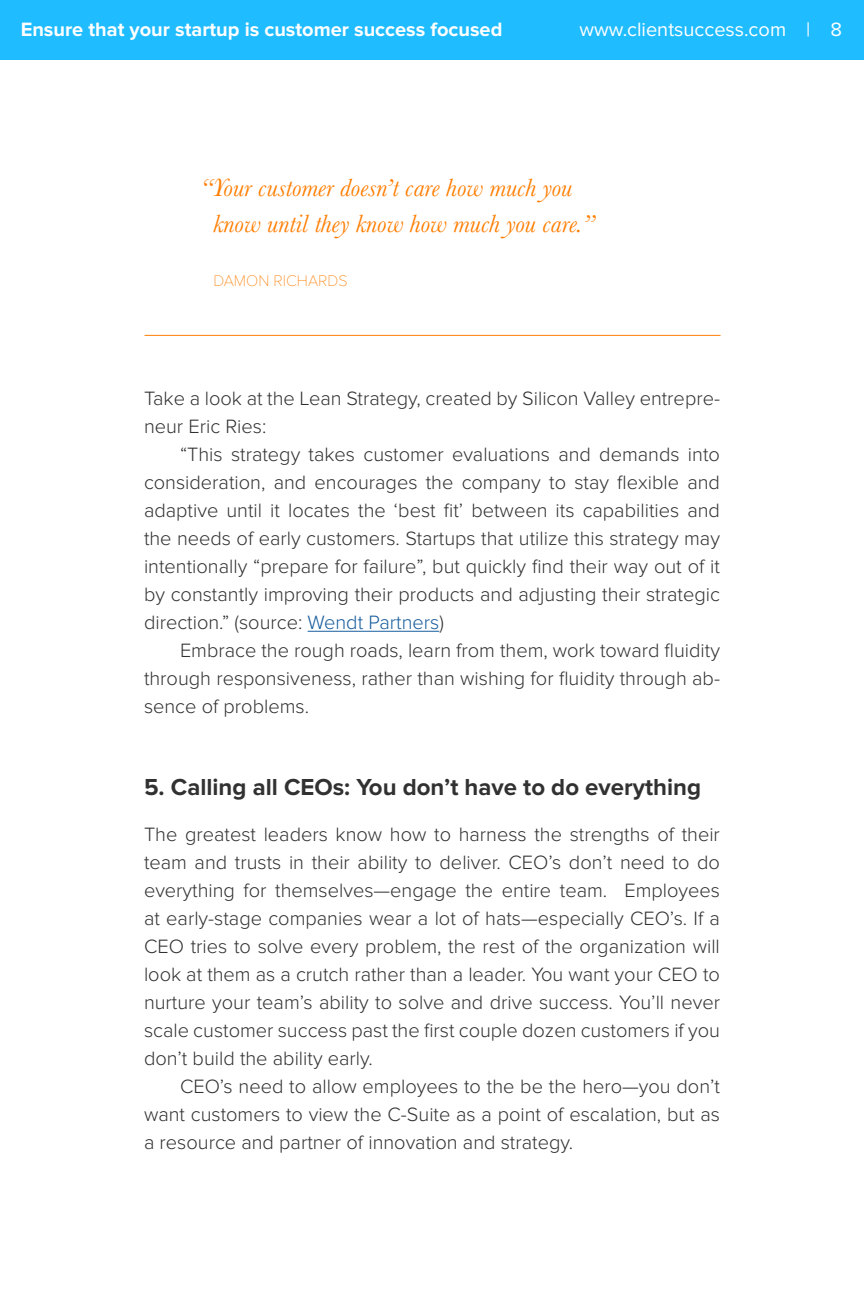
<style>
.page{position:relative;width:864px;height:1296px;background:#fff}
.page>*{position:absolute;margin:0;border:0;box-sizing:border-box;transform-origin:0 0}
.quote{font:italic 26px/36px "Baskerville";color:#ff7d00}
.Section_header{font:700 24px "Proxima Nova";color:#323132}
.body_copy{font:300 20px/28px "Proxima Nova";color:#323132;text-align:justify}
.first_paragraph{font:300 20px/28px "Proxima Nova";color:#323132}
.t1{font:700 20px "Proxima Nova";color:#fff}
.t2{font:20px "Proxima Nova";color:#fff}
.attribution{font:100 16px "Proxima Nova T";color:#ff7d00}
.s1{color:#175d9e}
</style>
<div class="page">
<div style="left:0;top:0;width:864px;height:60px;background:#1fbcff"></div>
<hr style="left:308px;top:631px;width:131px;height:1px;background:#175d9e">
<hr style="left:145px;top:335px;width:576px;height:1px;background:#ff7d00">
<p class="t1" style="left:21px;top:18px;width:483px">Ensure that your startup is customer success focused</p>
<p class="t2" style="left:580px;top:18px;width:264px">www.clientsuccess.com | 8</p>
<p class="quote" style="left:213px;top:169px;width:383px;text-indent:-13px">“Your customer doesn’t care how much you know until they know how much you care.”</p>
<p class="attribution" style="left:213px;top:271px;width:136px">DAMON RICHARDS</p>
<p class="first_paragraph" style="left:144px;top:384px;width:578px">Take a look at the Lean Strategy, created by Silicon Valley entrepre&shy;neur Eric Ries:</p>
<p class="body_copy" style="left:144px;top:440px;width:578px;text-indent:36px">“This strategy takes customer evaluations and demands into consideration, and encourages the company to stay flexible and adaptive until it locates the ‘best fit’ between its capabilities and the needs of early customers. Startups that utilize this strategy may intentionally “prepare for failure”, but quickly find their way out of it by constantly improving their products and adjusting their strategic direction.” (source: <span class="s1">Wendt Partners</span>)</p>
<p class="body_copy" style="left:144px;top:636px;width:578px;text-indent:36px">Embrace the rough roads, learn from them, work toward fluidity through responsiveness, rather than wishing for fluidity through ab&shy;sence of problems.</p>
<p class="Section_header" style="left:144px;top:773px;width:559px">5. Calling all CEOs: You don’t have to do everything</p>
<p class="first_paragraph" style="left:144px;top:820px;width:578px;text-align:justify">The greatest leaders know how to harness the strengths of their team and trusts in their ability to deliver. CEO’s don’t need to do everything for themselves—engage the entire team. Employees at early-stage companies wear a lot of hats—especially CEO’s. If a CEO tries to solve every problem, the rest of the organization will look at them as a crutch rather than a leader. You want your CEO to nurture your team’s ability to solve and drive success. You’ll never scale customer success past the first couple dozen customers if you don’t build the ability early.</p>
<p class="body_copy" style="left:144px;top:1072px;width:578px;text-indent:36px">CEO’s need to allow employees to the be the hero—you don’t want customers to view the C-Suite as a point of escalation, but as a resource and partner of innovation and strategy.</p>
</div>
